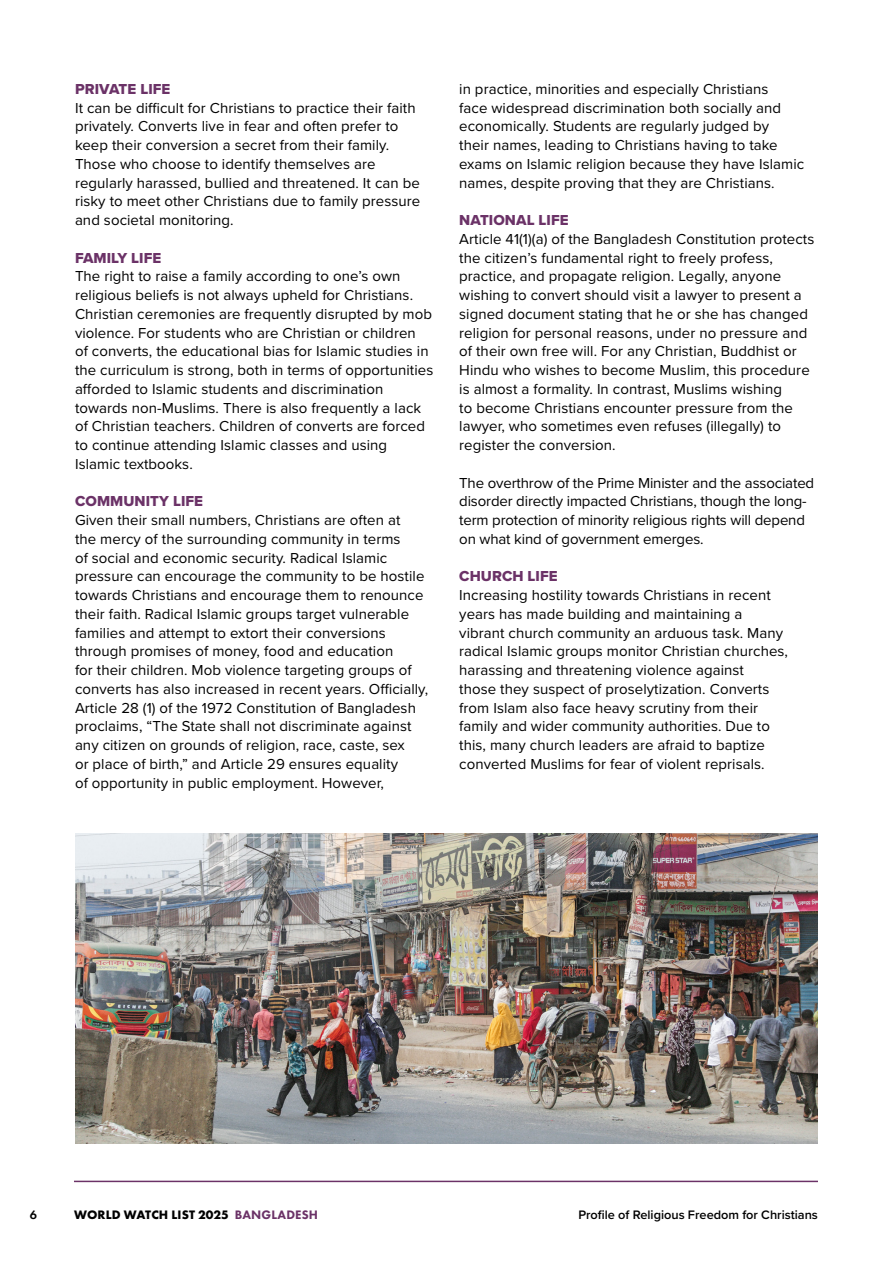
<style>
.page{position:relative;width:893px;height:1263px;background:#fff}
.page>*{position:absolute;margin:0;border:0;box-sizing:border-box;transform-origin:0 0}
.t1{font:15px/18.8px "Proxima Nova";letter-spacing:.005em;color:#000}
.t2{font:15px "Proxima Nova Extrabld";letter-spacing:.005em;color:#6b3267}
.t3{font:600 12.75px "Proxima Nova";color:#000}
.t4{font:700 12.75px "Futura PT";letter-spacing:.01em;color:#000}
.t5{font:600 12.75px "Futura PT";color:#000}
.s1{font-weight:800;color:#6b3267}
</style>
<div class="page">
<hr style="left:74px;top:1181px;width:744px;height:1px;background:#6b3267">
<img style="left:75px;top:833px;width:743px;height:311px">
<p class="t2" style="left:75px;top:78px;width:97px">PRIVATE LIFE</p>
<p class="t1" style="left:75px;top:97px;width:347px">It can be difficult for Christians to practice their faith privately. Converts live in fear and often prefer to keep their conversion a secret from their family.<br>Those who choose to identify themselves are regularly harassed, bullied and threatened. It can be risky to meet other Christians due to family pressure and societal monitoring.</p>
<p class="t2" style="left:75px;top:246px;width:88px">FAMILY LIFE</p>
<p class="t1" style="left:75px;top:266px;width:360px">The right to raise a family according to one’s own religious beliefs is not always upheld for Christians.<br>Christian ceremonies are frequently disrupted by mob violence. For students who are Christian or children<br>of converts, the educational bias for Islamic studies in the curriculum is strong, both in terms of opportunities afforded to Islamic students and discrimination towards non-Muslims. There is also frequently a lack of Christian teachers. Children of converts are forced to continue attending Islamic classes and using Islamic textbooks.</p>
<p class="t2" style="left:75px;top:490px;width:130px">COMMUNITY LIFE</p>
<p class="t1" style="left:75px;top:510px;width:355px">Given their small numbers, Christians are often at<br>the mercy of the surrounding community in terms<br>of social and economic security. Radical Islamic pressure can encourage the community to be hostile towards Christians and encourage them to renounce their faith. Radical Islamic groups target vulnerable families and attempt to extort their conversions through promises of money, food and education<br>for their children. Mob violence targeting groups of converts has also increased in recent years. Officially, Article 28 (1) of the 1972 Constitution of Bangladesh proclaims, “The State shall not discriminate against any citizen on grounds of religion, race, caste, sex<br>or place of birth,” and Article 29 ensures equality<br>of opportunity in public employment. However,</p>
<p class="t1" style="left:459px;top:79px;width:346px">in practice, minorities and especially Christians<br>face widespread discrimination both socially and economically. Students are regularly judged by<br>their names, leading to Christians having to take exams on Islamic religion because they have Islamic names, despite proving that they are Christians.</p>
<p class="t2" style="left:459px;top:209px;width:111px">NATIONAL LIFE</p>
<p class="t1" style="left:459px;top:229px;width:357px">Article 41(1)(a) of the Bangladesh Constitution protects the citizen’s fundamental right to freely profess, practice, and propagate religion. Legally, anyone wishing to convert should visit a lawyer to present a signed document stating that he or she has changed religion for personal reasons, under no pressure and of their own free will. For any Christian, Buddhist or Hindu who wishes to become Muslim, this procedure is almost a formality. In contrast, Muslims wishing<br>to become Christians encounter pressure from the lawyer, who sometimes even refuses (illegally) to register the conversion.</p>
<p class="t1" style="left:459px;top:472px;width:356px">The overthrow of the Prime Minister and the associated disorder directly impacted Christians, though the long&shy;term protection of minority religious rights will depend on what kind of government emerges.</p>
<p class="t2" style="left:459px;top:565px;width:100px">CHURCH LIFE</p>
<p class="t1" style="left:459px;top:585px;width:330px">Increasing hostility towards Christians in recent years has made building and maintaining a vibrant church community an arduous task. Many radical Islamic groups monitor Christian churches, harassing and threatening violence against<br>those they suspect of proselytization. Converts from Islam also face heavy scrutiny from their family and wider community authorities. Due to this, many church leaders are afraid to baptize converted Muslims for fear of violent reprisals.</p>
<p class="t5" style="left:30px;top:1207px;width:9px">6</p>
<p class="t4" style="left:74px;top:1206px;width:246px">WORLD WATCH LIST 2025 <span class="s1">BANGLADESH</span></p>
<p class="t3" style="left:578px;top:1205px;width:241px">Profile of Religious Freedom for Christians</p>
</div>
